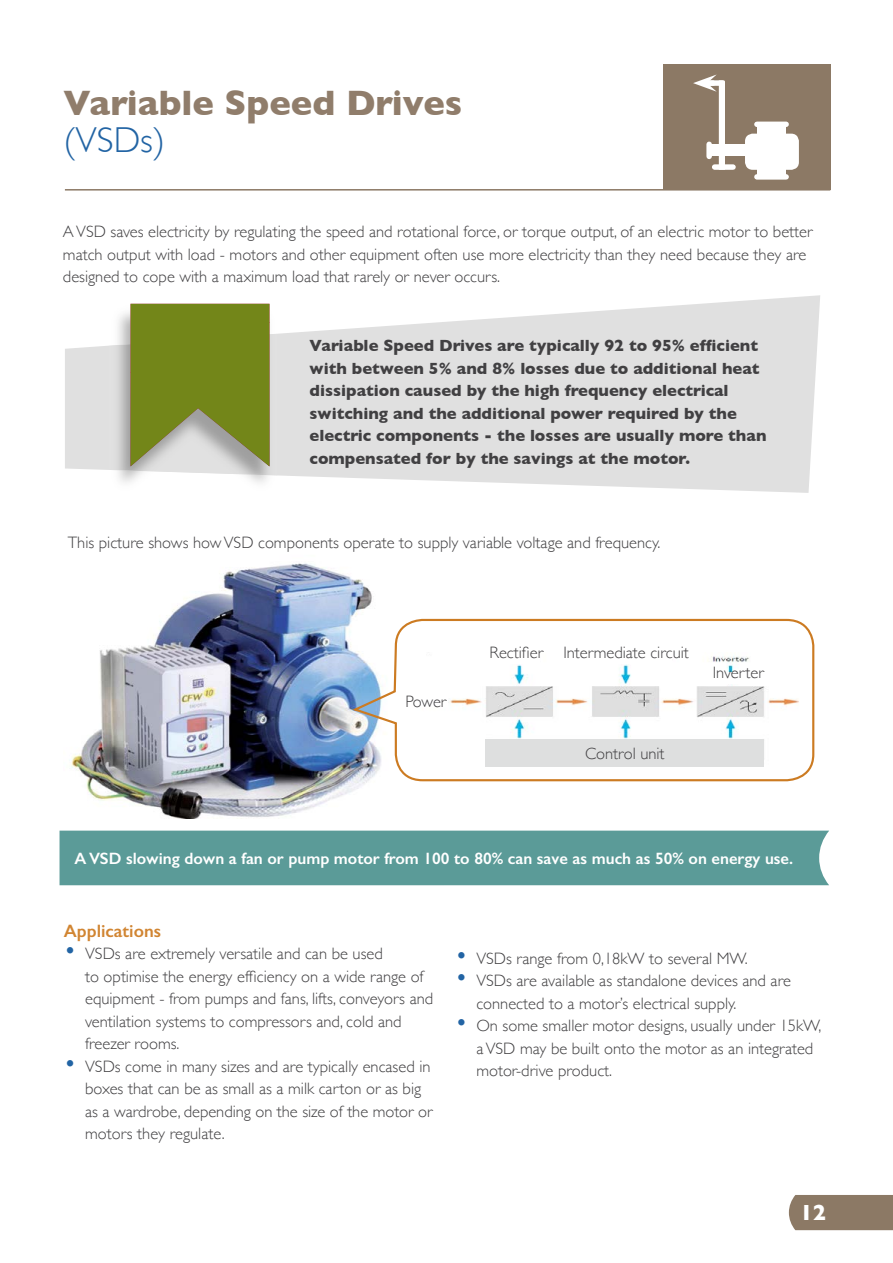
<style>
.page{position:relative;width:893px;height:1263px;background:#fff}
.page>*{position:absolute;margin:0;border:0;box-sizing:border-box;transform-origin:0 0}
.t1{font:700 36px "Gill Sans";color:#907d6b}
.t2{font:300 36px "Gill Sans";color:#2264a4}
.t3{font:700 22.35px "Gill Sans";color:#fff}
.t4{font:600 18px "Gill Sans";color:#d18532}
.t5{font:300 16.5px/22.5px "Gill Sans";color:#414042}
.t6{font:700 16.5px/22.5px "Gill Sans";color:#414042}
.t7{font:600 16.5px "Gill Sans";color:#fff}
.s1{font-size:25.5px;color:#2264a4}
</style>
<div class="page">
<div style="left:60px;top:831px;width:769px;height:54px;background:#5b9b98"></div>
<div style="left:789px;top:1195px;width:104px;height:35px;background:#8c7965"></div>
<svg style="left:65px;top:295px;width:755px;height:198px;fill:#e0e0e0"></svg>
<img style="left:108px;top:303px;width:169px;height:190px">
<img style="left:108px;top:334px;width:169px;height:141px">
<svg style="left:131px;top:304px;width:138px;height:162px;background:#819037"></svg>
<img style="left:71px;top:563px;width:301px;height:256px">
<hr style="left:65px;top:189px;width:765px;height:2px;background:#8c7965">
<div style="left:663px;top:64px;width:167px;height:126px;background:#8c7965"></div>
<svg style="left:693px;top:74px;width:32px;height:96px"></svg>
<div style="left:757px;top:122px;width:29px;height:5px;background:#fff"></div>
<div style="left:757px;top:174px;width:29px;height:6px;background:#fff"></div>
<div style="left:706px;top:144px;width:6px;height:12px;background:#fff"></div>
<div style="left:715px;top:164px;width:18px;height:6px;background:#fff"></div>
<div style="left:710px;top:145px;width:40px;height:11px;background:#fff"></div>
<div style="left:757px;top:124px;width:29px;height:53px;background:#fff"></div>
<div style="left:745px;top:134px;width:54px;height:36px;background:#fff;border-radius:8px"></div>
<svg style="left:349px;top:618px;width:466px;height:164px"></svg>
<div style="left:414px;top:689px;width:34px;height:18px;background:#fff"></div>
<div style="left:493px;top:652px;width:46px;height:11px;background:#fff"></div>
<div style="left:576px;top:652px;width:96px;height:11px;background:#fff"></div>
<div style="left:486px;top:739px;width:278px;height:28px;background:#dedfdf"></div>
<div style="left:708px;top:672px;width:51px;height:11px;background:#fff"></div>
<h1 class="t1" style="left:63px;top:82px;width:400px">Variable Speed Drives</h1>
<h1 class="t2" style="left:63px;top:112px;width:103px">(VSDs)</h1>
<p class="t5" style="left:63px;top:220px;width:751px">A VSD saves electricity by regulating the speed and rotational force, or torque output, of an electric motor to better match output with load - motors and other equipment often use more electricity than they need because they are designed to cope with a maximum load that rarely or never occurs.</p>
<p class="t6" style="left:310px;top:334px;width:458px">Variable Speed Drives are typically 92 to 95% efficient with between 5% and 8% losses due to additional heat dissipation caused by the high frequency electrical switching and the additional power required by the electric components - the losses are usually more than compensated for by the savings at the motor.</p>
<p class="t5" style="left:68px;top:531px;width:594px">This picture shows how VSD components operate to supply variable voltage and frequency.</p>
<p class="t5" style="left:405px;top:689px;width:43px">Power</p>
<p class="t5" style="left:490px;top:640px;width:201px">Rectifier Intermediate circuit</p>
<p class="t5" style="left:713px;top:660px;width:53px">Inverter</p>
<p class="t5" style="left:585px;top:741px;width:81px">Control unit</p>
<p class="t7" style="left:74px;top:848px;width:720px">A VSD slowing down a fan or pump motor from 100 to 80% can save as much as 50% on energy use.</p>
<p class="t4" style="left:64px;top:920px;width:99px">Applications</p>
<p class="t5" style="left:85px;top:942px;width:350px;text-indent:-21px"><span class="s1">•</span> VSDs are extremely versatile and can be used<br>to optimise the energy efficiency on a wide range of equipment - from pumps and fans, lifts, conveyors and ventilation systems to compressors and, cold and freezer rooms.</p>
<p class="t5" style="left:85px;top:1054px;width:349px;text-indent:-21px"><span class="s1">•</span> VSDs come in many sizes and are typically encased in boxes that can be as small as a milk carton or as big as a wardrobe, depending on the size of the motor or motors they regulate.</p>
<p class="t5" style="left:455px;top:946px;width:294px"><span class="s1">•</span> VSDs range from 0,18kW to several MW.</p>
<p class="t5" style="left:476px;top:969px;width:316px;text-indent:-21px"><span class="s1">•</span> VSDs are available as standalone devices and are connected to a motor’s electrical supply.</p>
<p class="t5" style="left:476px;top:1014px;width:347px;text-indent:-21px"><span class="s1">•</span> On some smaller motor designs, usually under 15kW, a VSD may be built onto the motor as an integrated motor-drive product.</p>
<h2 class="t3" style="left:800px;top:1199px;width:28px">12</h2>
</div>
